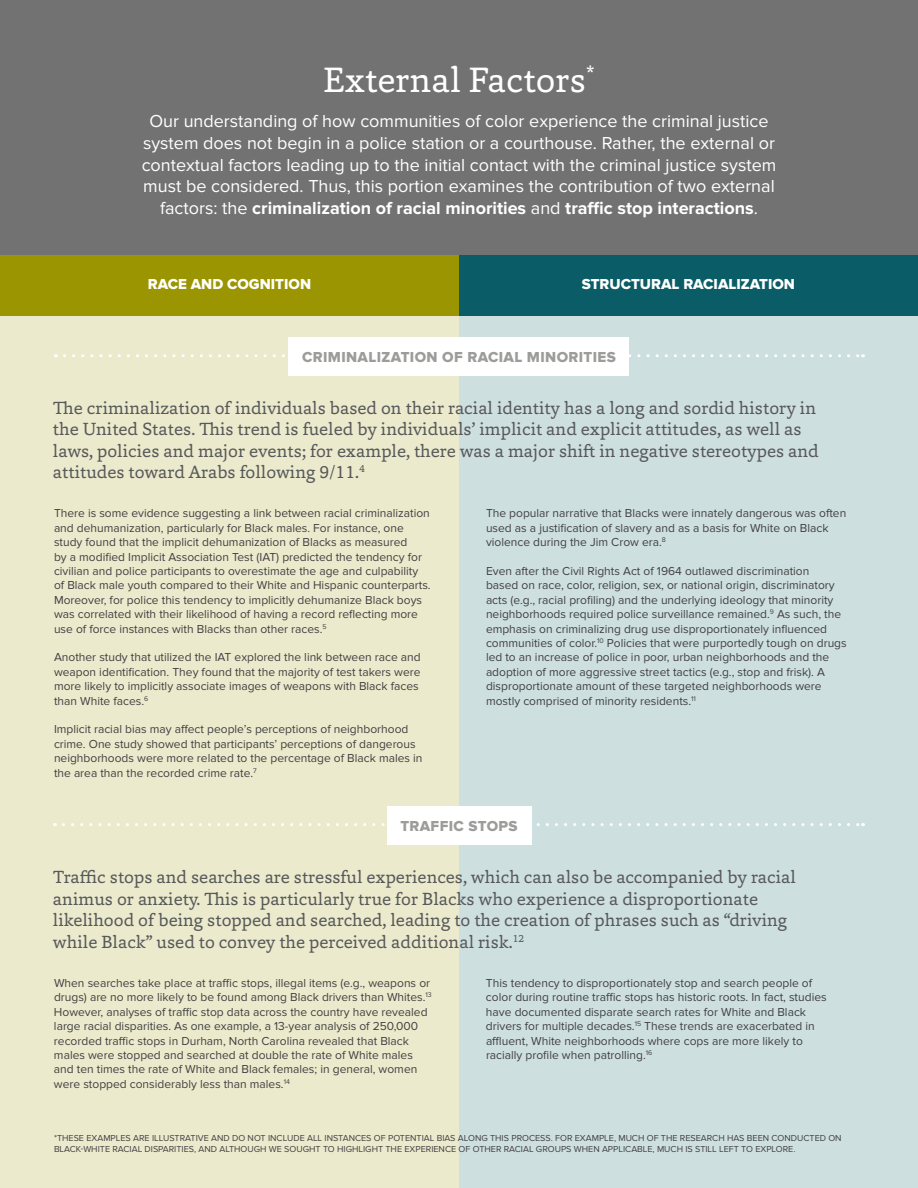
<style>
.page{position:relative;width:918px;height:1188px;background:#fff}
.page>*{position:absolute;margin:0;border:0;box-sizing:border-box;transform-origin:0 0}
.t1{font:36px "Capita";color:#fff}
.t2{font:18px/21.6px "Capita";color:#58595b}
.t3{font:18px/21.6px "Proxima Nova";color:#fff;text-align:center}
.t4{font:15px "Proxima Nova Extrabld";letter-spacing:.025em;color:#9c9c9b}
.t5{font:15px "Proxima Nova Extrabld";color:#fff}
.t6{font:12px/14.4px "Proxima Nova";color:#414042}
.t7{font:9px/10.8px "Proxima Nova";color:#414042}
.s1{font-weight:700}
</style>
<div class="page">
<div style="left:0;top:0;width:918px;height:256px;background:#717271"></div>
<div style="left:459px;top:255px;width:459px;height:933px;background:#cedfe0"></div>
<div style="left:0;top:255px;width:459px;height:933px;background:#ebeacc"></div>
<svg style="left:64px;top:354px;width:799px;height:3px"></svg>
<svg style="left:63px;top:823px;width:801px;height:3px"></svg>
<div style="left:289px;top:337px;width:340px;height:39px;background:#fff"></div>
<div style="left:387px;top:806px;width:144px;height:39px;background:#fff"></div>
<div style="left:0;top:255px;width:459px;height:60px;background:#9a9500"></div>
<div style="left:459px;top:255px;width:459px;height:60px;background:#0a5d66"></div>
<h1 class="t1" style="left:323px;top:56px;width:273px">External Factors<sup>*</sup></h1>
<p class="t3" style="left:142px;top:111px;width:636px">Our understanding of how communities of color experience the criminal justice system does not begin in a police station or a courthouse. Rather, the external or contextual factors leading up to the initial contact with the criminal justice system must be considered. Thus, this portion examines the contribution of two external factors: the <span class="s1">criminalization of racial minorities</span> and <span class="s1">traffic stop interactions</span>.</p>
<p class="t5" style="left:148px;top:276px;width:165px">RACE AND COGNITION</p>
<p class="t5" style="left:582px;top:276px;width:215px">STRUCTURAL RACIALIZATION</p>
<p class="t4" style="left:302px;top:349px;width:315px">CRIMINALIZATION OF RACIAL MINORITIES</p>
<p class="t2" style="left:53px;top:396px;width:767px">The criminalization of individuals based on their racial identity has a long and sordid history in the United States. This trend is fueled by individuals’ implicit and explicit attitudes, as well as laws, policies and major events; for example, there was a major shift in negative stereotypes and attitudes toward Arabs following 9/11.<sup>4</sup></p>
<p class="t6" style="left:54px;top:506px;width:378px">There is some evidence suggesting a link between racial criminalization and dehumanization, particularly for Black males. For instance, one study found that the implicit dehumanization of Blacks as measured<br>by a modified Implicit Association Test (IAT) predicted the tendency for civilian and police participants to overestimate the age and culpability of Black male youth compared to their White and Hispanic counterparts.<br>Moreover, for police this tendency to implicitly dehumanize Black boys was correlated with their likelihood of having a record reflecting more use of force instances with Blacks than other races.<sup>5</sup></p>
<p class="t6" style="left:54px;top:650px;width:368px">Another study that utilized the IAT explored the link between race and weapon identification. They found that the majority of test takers were more likely to implicitly associate images of weapons with Black faces than White faces.<sup>6</sup></p>
<p class="t6" style="left:54px;top:722px;width:370px">Implicit racial bias may affect people’s perceptions of neighborhood crime. One study showed that participants’ perceptions of dangerous neighborhoods were more related to the percentage of Black males in the area than the recorded crime rate.<sup>7</sup></p>
<p class="t6" style="left:486px;top:506px;width:362px">The popular narrative that Blacks were innately dangerous was often used as a justification of slavery and as a basis for White on Black violence during the Jim Crow era.<sup>8</sup></p>
<p class="t6" style="left:486px;top:564px;width:362px">Even after the Civil Rights Act of 1964 outlawed discrimination<br>based on race, color, religion, sex, or national origin, discriminatory acts (e.g., racial profiling) and the underlying ideology that minority neighborhoods required police surveillance remained.<sup>9</sup> As such, the emphasis on criminalizing drug use disproportionately influenced communities of color.<sup>10</sup> Policies that were purportedly tough on drugs led to an increase of police in poor, urban neighborhoods and the adoption of more aggressive street tactics (e.g., stop and frisk). A disproportionate amount of these targeted neighborhoods were mostly comprised of minority residents.<sup>11</sup></p>
<p class="t4" style="left:400px;top:818px;width:119px">TRAFFIC STOPS</p>
<p class="t2" style="left:53px;top:866px;width:745px">Traffic stops and searches are stressful experiences, which can also be accompanied by racial animus or anxiety. This is particularly true for Blacks who experience a disproportionate likelihood of being stopped and searched, leading to the creation of phrases such as “driving while Black” used to convey the perceived additional risk.<sup>12</sup></p>
<p class="t6" style="left:54px;top:976px;width:379px">When searches take place at traffic stops, illegal items (e.g., weapons or drugs) are no more likely to be found among Black drivers than Whites.<sup>13<br></sup>However, analyses of traffic stop data across the country have revealed large racial disparities. As one example, a 13-year analysis of 250,000 recorded traffic stops in Durham, North Carolina revealed that Black males were stopped and searched at double the rate of White males and ten times the rate of White and Black females; in general, women were stopped considerably less than males.<sup>14</sup></p>
<p class="t6" style="left:486px;top:976px;width:342px">This tendency to disproportionately stop and search people of color during routine traffic stops has historic roots. In fact, studies have documented disparate search rates for White and Black drivers for multiple decades.<sup>15</sup> These trends are exacerbated in affluent, White neighborhoods where cops are more likely to racially profile when patrolling.<sup>16</sup></p>
<p class="t7" style="left:54px;top:1133px;width:789px">*THESE EXAMPLES ARE ILLUSTRATIVE AND DO NOT INCLUDE ALL INSTANCES OF POTENTIAL BIAS ALONG THIS PROCESS. FOR EXAMPLE, MUCH OF THE RESEARCH HAS BEEN CONDUCTED ON<br>BLACK-WHITE RACIAL DISPARITIES, AND ALTHOUGH WE SOUGHT TO HIGHLIGHT THE EXPERIENCE OF OTHER RACIAL GROUPS WHEN APPLICABLE, MUCH IS STILL LEFT TO EXPLORE.</p>
</div>
